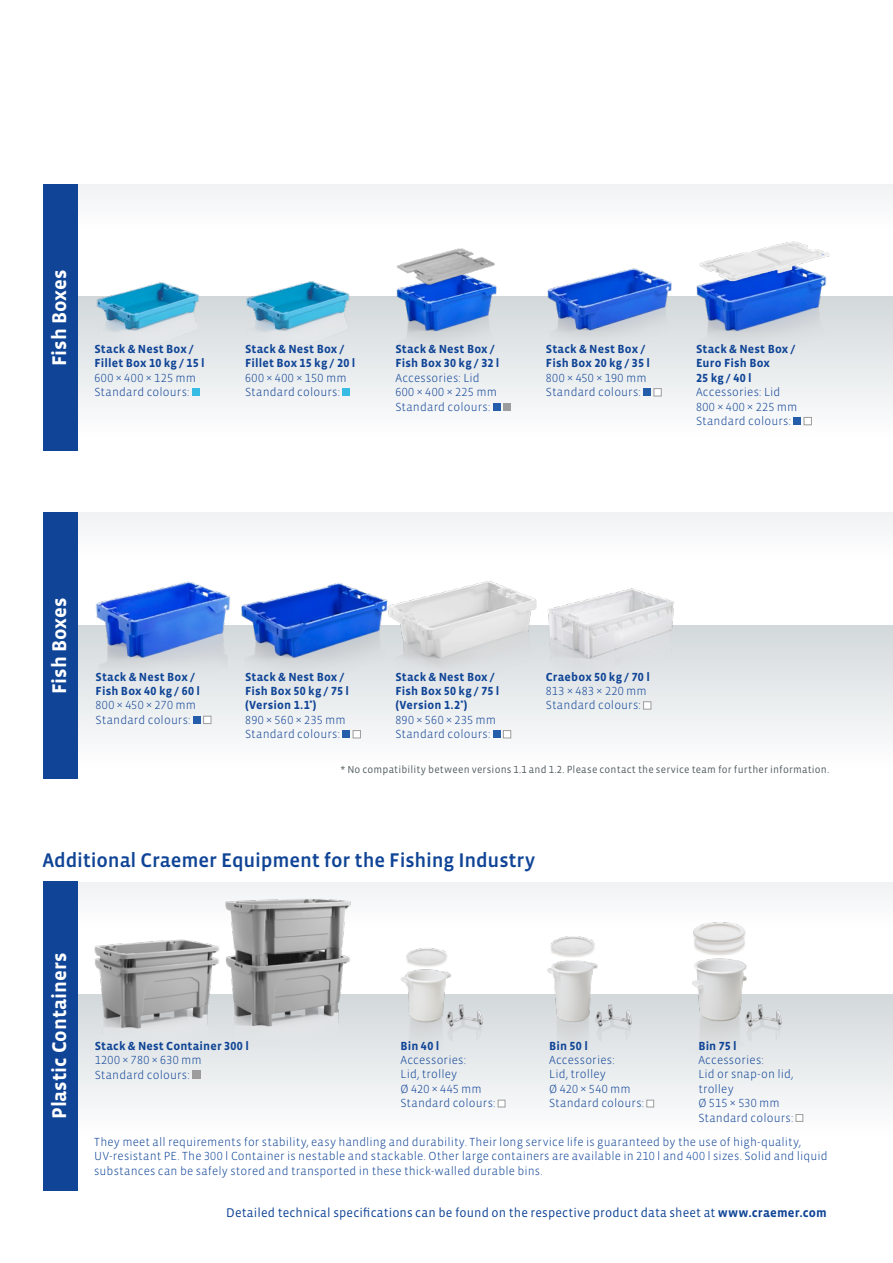
<style>
.page{position:relative;width:893px;height:1263px;background:#fff}
.page>*{position:absolute;margin:0;border:0;box-sizing:border-box;transform-origin:0 0}
.Fliesstext{font:500 20.25px "Vista Sans OT";letter-spacing:-.005em;color:#0f4496}
.t1{font:700 20.25px "Vista Sans OT";color:#fff}
.fliess_neu{font:12.9px "Vista Sans OT";letter-spacing:.01em;color:#0f4496}
.t2{font:300 12px/14.4px "Vista Sans OT";letter-spacing:.015em;color:#0f4496}
.t3{font:700 12px/14.4px "Vista Sans OT";letter-spacing:.015em;color:#0f4496}
.t4{font:300 12px "Vista Sans OT";letter-spacing:.04em;color:#0f4496}
.t5{font:300 12px "Vista Sans OT";letter-spacing:.035em;color:#0f4496}
.fliess_neu-2{font:10.5px "Vista Sans OT";letter-spacing:.02em;color:#535d62}
.s1{font-weight:700}
</style>
<div class="page">
<div style="left:58px;top:625px;width:835px;height:155px;background:linear-gradient(to bottom,#d3d8db,#fff)"></div>
<div style="left:77px;top:994px;width:816px;height:197px;background:linear-gradient(to bottom,#d6dbde,#fff)"></div>
<div style="left:51px;top:297px;width:842px;height:154px;background:linear-gradient(to bottom,#d3d8db,#fff)"></div>
<div style="left:43px;top:184px;width:35px;height:267px;background:#0f4496"></div>
<div style="left:43px;top:512px;width:35px;height:267px;background:#0f4496"></div>
<div style="left:43px;top:881px;width:35px;height:310px;background:#0f4496"></div>
<img style="left:225px;top:884px;width:127px;height:175px">
<img style="left:89px;top:939px;width:132px;height:122px">
<img style="left:696px;top:284px;width:131px;height:88px">
<img style="left:700px;top:241px;width:130px;height:43px">
<img style="left:96px;top:282px;width:104px;height:100px">
<img style="left:245px;top:281px;width:105px;height:101px">
<img style="left:547px;top:268px;width:125px;height:101px">
<img style="left:396px;top:286px;width:101px;height:83px">
<img style="left:546px;top:588px;width:129px;height:104px">
<img style="left:240px;top:583px;width:147px;height:106px">
<img style="left:387px;top:581px;width:151px;height:115px">
<img style="left:95px;top:581px;width:136px;height:127px">
<img style="left:396px;top:248px;width:100px;height:38px">
<img style="left:691px;top:961px;width:57px;height:97px">
<img style="left:700px;top:954px;width:39px;height:7px">
<img style="left:693px;top:922px;width:53px;height:32px">
<img style="left:546px;top:960px;width:53px;height:102px">
<img style="left:550px;top:936px;width:45px;height:21px">
<img style="left:400px;top:969px;width:52px;height:88px">
<img style="left:406px;top:948px;width:42px;height:19px">
<img style="left:447px;top:994px;width:36px;height:49px">
<img style="left:596px;top:994px;width:36px;height:49px">
<img style="left:746px;top:994px;width:36px;height:49px">
<div style="left:192px;top:1070px;width:9px;height:9px;background:#9d9d9d"></div>
<div style="left:498px;top:1100px;width:7px;height:7px;background:#fff;border:1px solid #9d9d9c"></div>
<div style="left:647px;top:1100px;width:7px;height:7px;background:#fff;border:1px solid #9d9d9c"></div>
<div style="left:796px;top:1114px;width:7px;height:7px;background:#fff;border:1px solid #9d9d9c"></div>
<div style="left:192px;top:388px;width:8px;height:8px;background:#37bde4"></div>
<div style="left:342px;top:388px;width:8px;height:8px;background:#37bde4"></div>
<div style="left:493px;top:403px;width:8px;height:8px;background:#245eaa"></div>
<div style="left:503px;top:403px;width:8px;height:8px;background:#9d9d9d"></div>
<div style="left:643px;top:388px;width:8px;height:8px;background:#245eaa"></div>
<div style="left:654px;top:388px;width:7px;height:8px;background:#fff;border:1px solid #9d9d9c"></div>
<div style="left:643px;top:701px;width:8px;height:8px;background:#fff;border:1px solid #9d9d9c"></div>
<div style="left:193px;top:716px;width:8px;height:8px;background:#245eaa"></div>
<div style="left:203px;top:716px;width:8px;height:8px;background:#fff;border:1px solid #9d9d9c"></div>
<div style="left:342px;top:730px;width:8px;height:8px;background:#245eaa"></div>
<div style="left:353px;top:730px;width:8px;height:8px;background:#fff;border:1px solid #9d9d9c"></div>
<div style="left:493px;top:730px;width:8px;height:8px;background:#245eaa"></div>
<div style="left:503px;top:730px;width:8px;height:8px;background:#fff;border:1px solid #9d9d9c"></div>
<div style="left:793px;top:417px;width:8px;height:8px;background:#245eaa"></div>
<div style="left:804px;top:417px;width:8px;height:8px;background:#fff;border:1px solid #9d9d9c"></div>
<p class="t1" style="left:49px;top:366px;width:98px;rotate:-90deg">Fish Boxes</p>
<p class="t3" style="left:95px;top:342px;width:112px">Stack &amp; Nest Box /<br>Fillet Box 10 kg / 15 l</p>
<p class="t4" style="left:95px;top:372px;width:103px">600 × 400 × 125 mm</p>
<p class="t2" style="left:95px;top:385px;width:96px">Standard colours:</p>
<p class="t3" style="left:245px;top:342px;width:112px">Stack &amp; Nest Box /<br>Fillet Box 15 kg / 20 l</p>
<p class="t5" style="left:245px;top:372px;width:103px">600 × 400 × 150 mm</p>
<p class="t2" style="left:245px;top:385px;width:96px">Standard colours:</p>
<p class="t3" style="left:395px;top:342px;width:106px">Stack &amp; Nest Box /<br>Fish Box 30 kg / 32 l</p>
<p class="t2" style="left:395px;top:371px;width:103px">Accessories: Lid<br>600 × 400 × 225 mm</p>
<p class="t2" style="left:395px;top:400px;width:96px">Standard colours:</p>
<p class="t3" style="left:546px;top:342px;width:106px">Stack &amp; Nest Box /<br>Fish Box 20 kg / 35 l</p>
<p class="t2" style="left:546px;top:371px;width:102px">800 × 450 × 190 mm</p>
<p class="t2" style="left:546px;top:385px;width:96px">Standard colours:</p>
<p class="t3" style="left:696px;top:342px;width:101px">Stack &amp; Nest Box /<br>Euro Fish Box</p>
<p class="t3" style="left:696px;top:371px;width:57px">25 kg / 40 l</p>
<p class="t2" style="left:696px;top:385px;width:103px">Accessories: Lid<br>800 × 400 × 225 mm</p>
<p class="t2" style="left:696px;top:414px;width:96px">Standard colours:</p>
<p class="t1" style="left:49px;top:694px;width:98px;rotate:-90deg">Fish Boxes</p>
<p class="t3" style="left:96px;top:670px;width:106px">Stack &amp; Nest Box /<br>Fish Box 40 kg / 60 l</p>
<p class="t2" style="left:96px;top:698px;width:102px">800 × 450 × 270 mm</p>
<p class="t2" style="left:96px;top:713px;width:96px">Standard colours:</p>
<p class="t3" style="left:245px;top:670px;width:105px">Stack &amp; Nest Box /<br>Fish Box 50 kg / 75 l</p>
<p class="t3" style="left:245px;top:698px;width:73px">(Version 1.1<sup>*</sup>)</p>
<p class="t2" style="left:245px;top:713px;width:102px">890 × 560 × 235 mm</p>
<p class="t2" style="left:245px;top:727px;width:96px">Standard colours:</p>
<p class="t3" style="left:395px;top:670px;width:105px">Stack &amp; Nest Box /<br>Fish Box 50 kg / 75 l</p>
<p class="t3" style="left:395px;top:698px;width:73px">(Version 1.2<sup>*</sup>)</p>
<p class="t2" style="left:395px;top:713px;width:102px">890 × 560 × 235 mm</p>
<p class="t2" style="left:395px;top:727px;width:96px">Standard colours:</p>
<p class="t3" style="left:546px;top:670px;width:105px">Craebox 50 kg / 70 l</p>
<p class="t2" style="left:546px;top:684px;width:102px">813 × 483 × 220 mm</p>
<p class="t2" style="left:546px;top:698px;width:96px">Standard colours:</p>
<p class="fliess_neu-2" style="left:341px;top:764px;width:490px">* No compatibility between versions 1.1 and 1.2. Please contact the service team for further information.</p>
<p class="Fliesstext" style="left:42px;top:850px;width:495px">Additional Craemer Equipment for the Fishing Industry</p>
<p class="t1" style="left:49px;top:1119px;width:168px;rotate:-90deg">Plastic Containers</p>
<p class="t3" style="left:95px;top:1039px;width:156px">Stack &amp; Nest Container 300 l</p>
<p class="t2" style="left:95px;top:1053px;width:109px">1200 × 780 × 630 mm</p>
<p class="t2" style="left:95px;top:1068px;width:96px">Standard colours:</p>
<p class="t3" style="left:400px;top:1038px;width:40px">Bin 40 l</p>
<p class="t2" style="left:400px;top:1053px;width:67px">Accessories:<br>Lid, trolley</p>
<p class="t2" style="left:400px;top:1082px;width:83px">Ø 420 × 445 mm</p>
<p class="t2" style="left:400px;top:1096px;width:96px">Standard colours:</p>
<p class="t3" style="left:549px;top:1038px;width:40px">Bin 50 l</p>
<p class="t2" style="left:549px;top:1053px;width:67px">Accessories:<br>Lid, trolley</p>
<p class="t2" style="left:549px;top:1082px;width:83px">Ø 420 × 540 mm</p>
<p class="t2" style="left:549px;top:1096px;width:96px">Standard colours:</p>
<p class="t3" style="left:698px;top:1038px;width:40px">Bin 75 l</p>
<p class="t2" style="left:698px;top:1053px;width:67px">Accessories:</p>
<p class="t2" style="left:698px;top:1067px;width:97px">Lid or snap-on lid, trolley</p>
<p class="t2" style="left:698px;top:1096px;width:83px">Ø 515 × 530 mm</p>
<p class="t2" style="left:698px;top:1110px;width:96px">Standard colours:</p>
<p class="t2" style="left:94px;top:1135px;width:735px">They meet all requirements for stability, easy handling and durability. Their long service life is guaranteed by the use of high-quality,<br>UV-resistant PE. The 300 l Container is nestable and stackable. Other large containers are available in 210 l and 400 l sizes. Solid and liquid substances can be safely stored and transported in these thick-walled durable bins.</p>
<p class="fliess_neu" style="left:226px;top:1206px;width:602px">Detailed technical specifications can be found on the respective product data sheet at <span class="s1">www.craemer.com</span></p>
</div>
